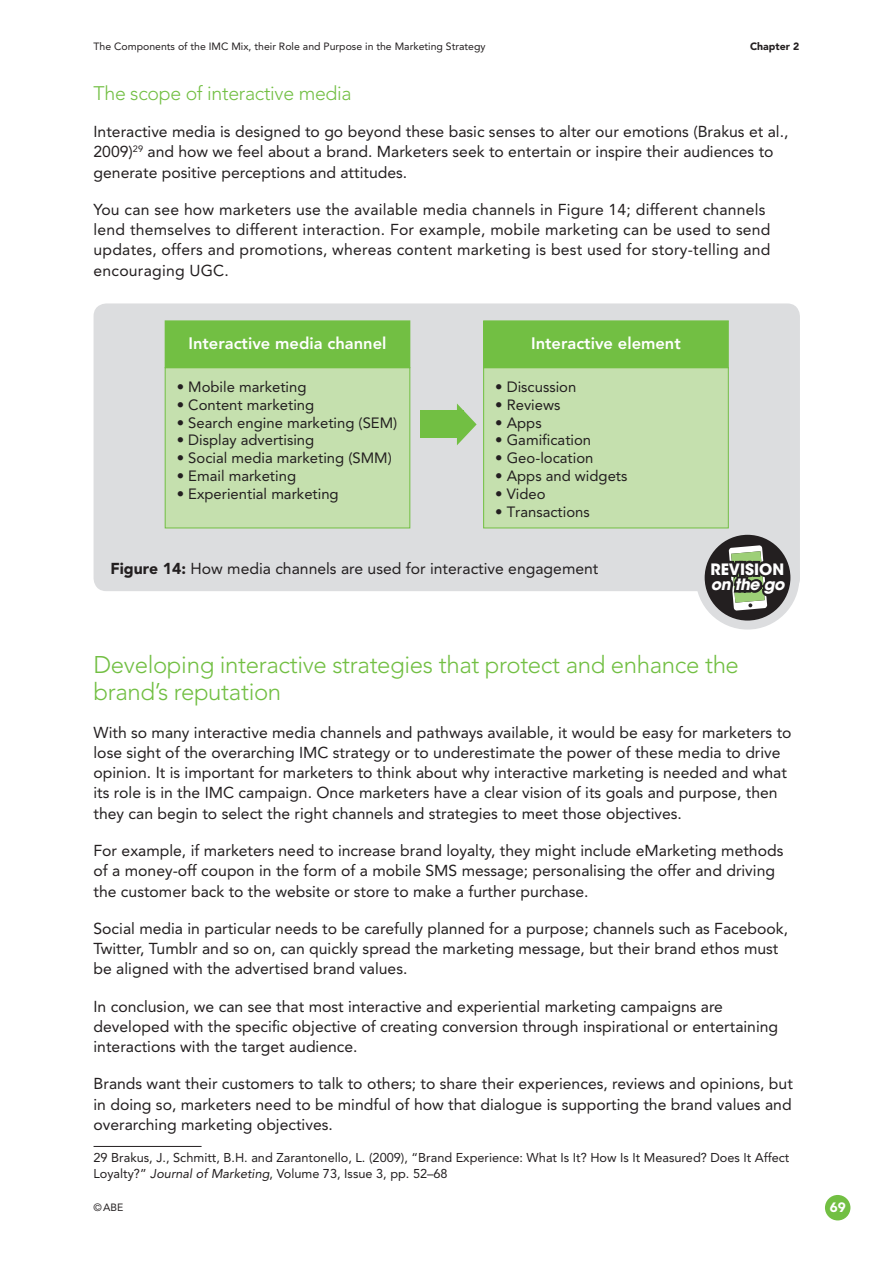
<style>
.page{position:relative;width:893px;height:1263px;background:#fff}
.page>*{position:absolute;margin:0;border:0;box-sizing:border-box;transform-origin:0 0}
.t1{font:300 24px/27px "Avenir LT Std";letter-spacing:-.015em;color:#72bf43}
.t2{font:300 19.5px "Avenir LT Std";letter-spacing:-.015em;color:#72bf43}
.t3{font:800 16.5px "Avenir LT Std";color:#fff}
.t4{font:15.75px/20.2px "Avenir LT Std";color:#231f20}
.t5{font:700 15.6px "ITC Avant Garde Std";color:#fff}
.t6{font:italic 700 15.6px "ITC Avant Garde Std";letter-spacing:-.02em;color:#fff}
.t7{font:14.85px "Avenir LT Std";color:#231f20}
.t8{font:900 13.5px "Avenir LT Std";color:#fff}
.t9{font:12.75px/15.8px "Avenir LT Std";color:#231f20}
.t10{font:10.5px "Avenir LT Std";color:#231f20}
.t11{font:900 10.5px "Avenir LT Std";color:#231f20}
.s1{font-weight:900}
.s2{font-style:italic}
</style>
<div class="page">
<div style="left:825px;top:1195px;width:25px;height:25px;background:#72bf43;border-radius:50%"></div>
<div style="left:94px;top:303px;width:706px;height:288px;background:#dcdddf;border-radius:13px"></div>
<div style="left:484px;top:368px;width:244px;height:160px;background:#c5e0ae"></div>
<div style="left:483px;top:367px;width:246px;height:161px;border:1px solid #72bf43"></div>
<div style="left:484px;top:321px;width:244px;height:47px;background:#72bf43"></div>
<div style="left:483px;top:320px;width:246px;height:48px;border:1px solid #72bf43"></div>
<div style="left:165px;top:368px;width:245px;height:160px;background:#c5e0ae"></div>
<div style="left:165px;top:367px;width:245px;height:161px;border:1px solid #72bf43"></div>
<div style="left:165px;top:321px;width:245px;height:47px;background:#72bf43"></div>
<div style="left:165px;top:320px;width:245px;height:48px;border:1px solid #72bf43"></div>
<div style="left:420px;top:411px;width:44px;height:27px;background:#72bf43"></div>
<svg style="left:457px;top:403px;width:20px;height:42px"></svg>
<svg style="left:700px;top:530px;width:95px;height:95px"></svg>
<div style="left:696px;top:526px;width:103px;height:103px;border:9px solid #dcdddf;border-radius:50%"></div>
<svg style="left:707px;top:534px;width:82px;height:76px;background:#5c5e57"></svg>
<hr style="left:94px;top:1146px;width:108px;height:1px;background:#231f20">
<p class="t10" style="left:94px;top:41px;width:394px">The Components of the IMC Mix, their Role and Purpose in the Marketing Strategy</p>
<p class="t11" style="left:750px;top:40px;width:51px">Chapter 2</p>
<p class="t2" style="left:94px;top:82px;width:260px">The scope of interactive media</p>
<p class="t4" style="left:94px;top:122px;width:696px">Interactive media is designed to go beyond these basic senses to alter our emotions (Brakus et al.,<br>2009)<sup>29</sup> and how we feel about a brand. Marketers seek to entertain or inspire their audiences to generate positive perceptions and attitudes.</p>
<p class="t4" style="left:94px;top:199px;width:678px">You can see how marketers use the available media channels in Figure 14; different channels lend themselves to different interaction. For example, mobile marketing can be used to send updates, offers and promotions, whereas content marketing is best used for story-telling and encouraging UGC.</p>
<p class="t3" style="left:188px;top:334px;width:200px">Interactive media channel</p>
<p class="t7" style="left:177px;top:378px;width:131px">• Mobile marketing</p>
<p class="t7" style="left:177px;top:396px;width:139px">• Content marketing</p>
<p class="t7" style="left:177px;top:414px;width:222px">• Search engine marketing (SEM)</p>
<p class="t7" style="left:177px;top:432px;width:139px">• Display advertising</p>
<p class="t7" style="left:177px;top:449px;width:217px">• Social media marketing (SMM)</p>
<p class="t7" style="left:177px;top:467px;width:121px">• Email marketing</p>
<p class="t7" style="left:177px;top:485px;width:163px">• Experiential marketing</p>
<p class="t3" style="left:531px;top:334px;width:151px">Interactive element</p>
<p class="t7" style="left:495px;top:378px;width:83px">• Discussion</p>
<p class="t7" style="left:495px;top:396px;width:67px">• Reviews</p>
<p class="t7" style="left:495px;top:414px;width:48px">• Apps</p>
<p class="t7" style="left:495px;top:432px;width:98px">• Gamification</p>
<p class="t7" style="left:495px;top:449px;width:100px">• Geo-location</p>
<p class="t7" style="left:495px;top:467px;width:134px">• Apps and widgets</p>
<p class="t7" style="left:495px;top:485px;width:52px">• Video</p>
<p class="t7" style="left:495px;top:503px;width:96px">• Transactions</p>
<p class="t4" style="left:111px;top:559px;width:489px"><span class="s1">Figure 14:</span> How media channels are used for interactive engagement</p>
<p class="t5" style="left:710px;top:559px;width:75px">REVISION</p>
<p class="t6" style="left:711px;top:574px;width:75px">on the go</p>
<p class="t1" style="left:94px;top:652px;width:647px">Developing interactive strategies that protect and enhance the brand’s reputation</p>
<p class="t4" style="left:94px;top:722px;width:700px">With so many interactive media channels and pathways available, it would be easy for marketers to lose sight of the overarching IMC strategy or to underestimate the power of these media to drive opinion. It is important for marketers to think about why interactive marketing is needed and what its role is in the IMC campaign. Once marketers have a clear vision of its goals and purpose, then they can begin to select the right channels and strategies to meet those objectives.</p>
<p class="t4" style="left:94px;top:840px;width:691px">For example, if marketers need to increase brand loyalty, they might include eMarketing methods of a money-off coupon in the form of a mobile SMS message; personalising the offer and driving the customer back to the website or store to make a further purchase.</p>
<p class="t4" style="left:94px;top:918px;width:696px">Social media in particular needs to be carefully planned for a purpose; channels such as Facebook,<br>Twitter, Tumblr and so on, can quickly spread the marketing message, but their brand ethos must be aligned with the advertised brand values.</p>
<p class="t4" style="left:94px;top:996px;width:686px">In conclusion, we can see that most interactive and experiential marketing campaigns are developed with the specific objective of creating conversion through inspirational or entertaining interactions with the target audience.</p>
<p class="t4" style="left:94px;top:1074px;width:701px;text-align:justify">Brands want their customers to talk to others; to share their experiences, reviews and opinions, but in doing so, marketers need to be mindful of how that dialogue is supporting the brand values and overarching marketing objectives.</p>
<p class="t9" style="left:94px;top:1150px;width:697px">29 Brakus, J., Schmitt, B.H. and Zarantonello, L. (2009), “Brand Experience: What Is It? How Is It Measured? Does It Affect<br>Loyalty?” <span class="s2">Journal of Marketing</span>, Volume 73, Issue 3, pp. 52–68</p>
<p class="t10" style="left:94px;top:1202px;width:31px">©ABE</p>
<p class="t8" style="left:830px;top:1199px;width:17px">69</p>
</div>
